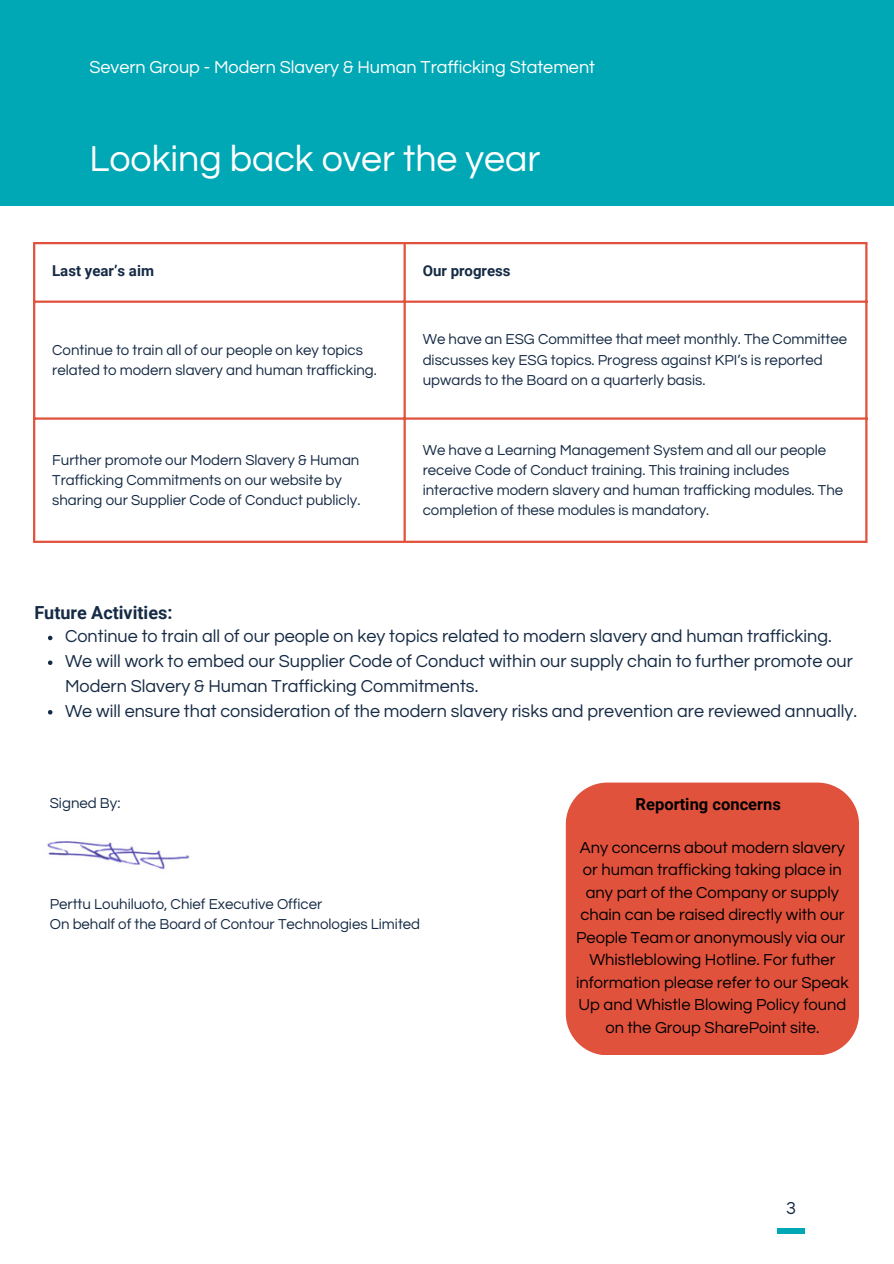
<style>
.page{position:relative;width:894px;height:1264px;background:#fff}
.page>*{position:absolute;margin:0;border:0;box-sizing:border-box;transform-origin:0 0}
.t1{font:37.5px "Questrial";color:#fff}
.t2{font:18px/24.8px "Questrial";color:#152a44}
.t3{font:18px "Questrial";color:#fff}
.t4{font:700 18px "Roboto";color:#152a44}
.t5{font:16.5px/22.5px "Questrial";color:#000;text-align:center}
.t6{font:700 16.5px "Roboto";color:#000}
.t7{font:15px/20.2px "Questrial";color:#152a44}
.t8{font:700 15px "Roboto";color:#152a44}
</style>
<div class="page">
<div style="left:0;top:0;width:893px;height:206px;background:#00a7b5"></div>
<div style="left:777px;top:1228px;width:27px;height:5px;background:#00a7b5"></div>
<hr style="left:33px;top:244px;width:2px;height:296px;background:#e1523d">
<hr style="left:403px;top:244px;width:2px;height:296px;background:#e1523d">
<hr style="left:865px;top:244px;width:2px;height:296px;background:#e1523d">
<hr style="left:33px;top:242px;width:834px;height:2px;background:#e1523d">
<hr style="left:33px;top:300px;width:834px;height:3px;background:#e1523d">
<hr style="left:33px;top:417px;width:834px;height:2px;background:#e1523d">
<hr style="left:33px;top:540px;width:834px;height:3px;background:#e1523d">
<div style="left:565px;top:782px;width:293px;height:273px;background:#e1523d"></div>
<img style="left:47px;top:841px;width:143px;height:29px">
<svg style="left:48px;top:635px;width:4px;height:5px"></svg>
<svg style="left:48px;top:660px;width:4px;height:5px"></svg>
<svg style="left:48px;top:710px;width:4px;height:4px"></svg>
<p class="t3" style="left:89px;top:59px;width:507px">Severn Group - Modern Slavery &amp; Human Trafficking Statement</p>
<h2 class="t1" style="left:89px;top:140px;width:452px">Looking back over the year</h2>
<h3 class="t8" style="left:52px;top:262px;width:103px">Last year’s aim</h3>
<h1 class="t8" style="left:422px;top:262px;width:89px">Our progress</h1>
<p class="t7" style="left:52px;top:340px;width:326px">Continue to train all of our people on key topics related to modern slavery and human trafficking.</p>
<p class="t7" style="left:422px;top:330px;width:426px">We have an ESG Committee that meet monthly. The Committee discusses key ESG topics. Progress against KPI’s is reported upwards to the Board on a quarterly basis.</p>
<p class="t7" style="left:52px;top:450px;width:309px">Further promote our Modern Slavery &amp; Human<br>Trafficking Commitments on our website by sharing our Supplier Code of Conduct publicly.</p>
<p class="t7" style="left:422px;top:440px;width:422px">We have a Learning Management System and all our people receive Code of Conduct training. This training includes interactive modern slavery and human trafficking modules. The completion of these modules is mandatory.</p>
<p class="t4" style="left:34px;top:602px;width:139px">Future Activities:</p>
<p class="t2" style="left:65px;top:624px;width:768px">Continue to train all of our people on key topics related to modern slavery and human trafficking.</p>
<p class="t2" style="left:65px;top:649px;width:789px">We will work to embed our Supplier Code of Conduct within our supply chain to further promote our<br>Modern Slavery &amp; Human Trafficking Commitments.</p>
<p class="t2" style="left:65px;top:699px;width:793px">We will ensure that consideration of the modern slavery risks and prevention are reviewed annually.</p>
<h2 class="t7" style="left:50px;top:793px;width:72px">Signed By:</h2>
<h3 class="t7" style="left:50px;top:894px;width:274px">Perttu Louhiluoto, Chief Executive Officer</h3>
<p class="t7" style="left:50px;top:914px;width:372px">On behalf of the Board of Contour Technologies Limited</p>
<p class="t6" style="left:635px;top:794px;width:147px">Reporting concerns</p>
<p class="t5" style="left:576px;top:836px;width:274px">Any concerns about modern slavery or human trafficking taking place in any part of the Company or supply chain can be raised directly with our People Teamor anonymously via our Whistleblowing Hotline. For futher information please refer to our Speak Up and Whistle Blowing Policy found on the Group SharePoint site.</p>
<p class="t2" style="left:786px;top:1195px;width:11px">3</p>
</div>
